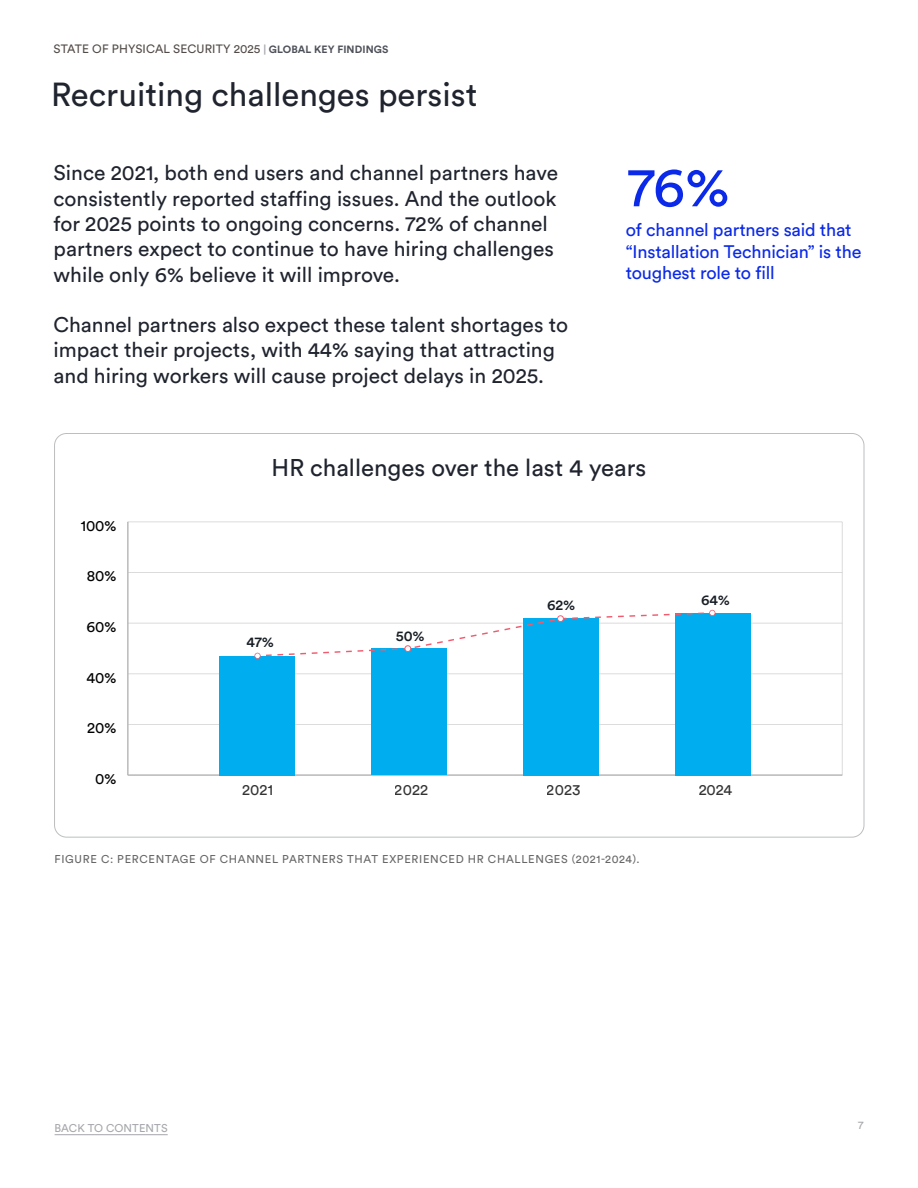
<style>
.page{position:relative;width:918px;height:1188px;background:#fff}
.page>*{position:absolute;margin:0;border:0;box-sizing:border-box;transform-origin:0 0}
.t1{font:55.5px "Circular Pro";color:#0a29e8}
.t2{font:33px "Circular Pro";color:#20242e}
.t3{font:24px "Circular Pro";color:#20242e}
.t4{font:21px/25.3px "Circular Pro";color:#20242e}
.t5{font:18px/21.6px "Circular Pro";letter-spacing:-.01em;color:#0a29e8}
.t6{font:15.15px "Circular Pro";color:#000}
.t7{font:500 14.4px "Circular Pro";color:#181e25}
.t8{font:12px "Circular Pro";letter-spacing:.01em;color:#524b48}
.t9{font:11.25px "Circular Pro";letter-spacing:.06em;color:#666}
.t10{font:11.25px "Circular Pro";letter-spacing:.01em;color:#a6a7ab}
.s1{font-weight:700;font-size:10.5px;color:#a6a7ab}
.s2{font-weight:700;font-size:10.5px;color:#4d5058}
</style>
<div class="page">
<hr style="left:55px;top:1134px;width:113px;height:1px;background:#a6a7ab">
<hr style="left:842px;top:522px;width:1px;height:253px;background:#b7b7b7">
<hr style="left:127px;top:522px;width:1px;height:253px;background:#b7b7b7">
<hr style="left:128px;top:775px;width:714px;height:1px;background:#b7b7b7">
<hr style="left:128px;top:724px;width:714px;height:1px;background:#b7b7b7">
<hr style="left:128px;top:673px;width:714px;height:1px;background:#b7b7b7">
<hr style="left:128px;top:623px;width:714px;height:1px;background:#b7b7b7">
<hr style="left:128px;top:572px;width:714px;height:1px;background:#b7b7b7">
<hr style="left:128px;top:521px;width:714px;height:1px;background:#b7b7b7">
<div style="left:675px;top:613px;width:76px;height:162px;background:#00aeef"></div>
<div style="left:523px;top:618px;width:76px;height:157px;background:#00aeef"></div>
<div style="left:371px;top:648px;width:76px;height:127px;background:#00aeef"></div>
<div style="left:219px;top:656px;width:76px;height:119px;background:#00aeef"></div>
<svg style="left:254px;top:610px;width:461px;height:49px"></svg>
<div style="left:557px;top:615px;width:7px;height:7px;border:1px solid #f05b6e;border-radius:50%"></div>
<p class="t8" style="left:54px;top:41px;width:336px">STATE OF PHYSICAL SECURITY 2025 <span class="s1">|</span> <span class="s2">GLOBAL KEY FINDINGS</span></p>
<h2 class="t2" style="left:51px;top:72px;width:428px">Recruiting challenges persist</h2>
<p class="t4" style="left:54px;top:159px;width:506px">Since 2021, both end users and channel partners have consistently reported staffing issues. And the outlook for 2025 points to ongoing concerns. 72% of channel partners expect to continue to have hiring challenges while only 6% believe it will improve.</p>
<p class="t4" style="left:54px;top:311px;width:516px">Channel partners also expect these talent shortages to impact their projects, with 44% saying that attracting and hiring workers will cause project delays in 2025.</p>
<h1 class="t1" style="left:628px;top:150px;width:103px">76%</h1>
<p class="t5" style="left:626px;top:218px;width:237px">of channel partners said that “Installation Technician” is the toughest role to fill</p>
<p class="t6" style="left:81px;top:515px;width:37px">100%</p>
<p class="t6" style="left:87px;top:566px;width:31px">80%</p>
<p class="t6" style="left:87px;top:617px;width:32px">60%</p>
<p class="t6" style="left:87px;top:667px;width:32px">40%</p>
<p class="t6" style="left:87px;top:718px;width:31px">20%</p>
<p class="t6" style="left:95px;top:769px;width:23px">0%</p>
<p class="t3" style="left:272px;top:452px;width:376px">HR challenges over the last 4 years</p>
<p class="t7" style="left:247px;top:632px;width:29px">47%</p>
<p class="t7" style="left:396px;top:627px;width:30px">50%</p>
<p class="t7" style="left:547px;top:595px;width:30px">62%</p>
<p class="t7" style="left:701px;top:590px;width:30px">64%</p>
<p class="t6" style="left:242px;top:779px;width:32px">2021</p>
<p class="t6" style="left:395px;top:779px;width:35px">2022</p>
<p class="t6" style="left:547px;top:779px;width:35px">2023</p>
<p class="t6" style="left:698px;top:779px;width:35px">2024</p>
<p class="t9" style="left:55px;top:851px;width:587px">FIGURE C: PERCENTAGE OF CHANNEL PARTNERS THAT EXPERIENCED HR CHALLENGES (2021-2024).</p>
<p class="t10" style="left:55px;top:1120px;width:115px">BACK TO CONTENTS</p>
<p class="t10" style="left:858px;top:1118px;width:7px">7</p>
</div>
